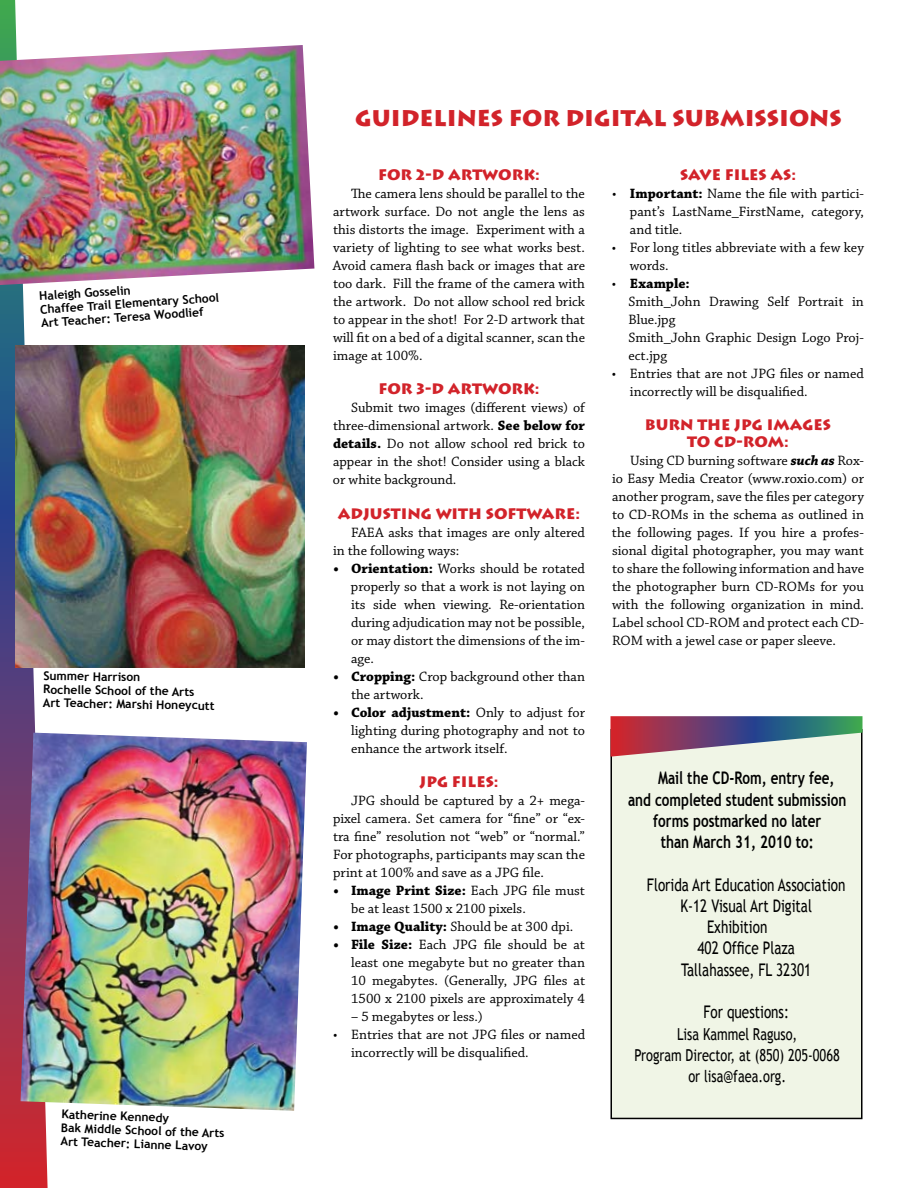
<style>
.page{position:relative;width:918px;height:1188px;background:#fff}
.page>*{position:absolute;margin:0;border:0;box-sizing:border-box;transform-origin:0 0}
.t1{font:900 22.5px "Lithos";color:#d2232a}
.t2{font:17.4px "Trebuchet MS";color:#000;scale:.78 1}
.t3{font:700 17.4px "Trebuchet MS";color:#000;scale:.78 1}
.t4{font:16.5px/21.3px "Trebuchet MS";color:#000;text-align:center;scale:.78 1}
.t5{font:900 15px/16.5px "Lithos";color:#d2232a;text-align:center}
.t6{font:14.25px/18px "Chaparral Pro";color:#000;text-align:justify}
.t7{font:700 12px/13.5px "Trebuchet MS";color:#000}
.s1{font-weight:700}
.s2{font-weight:700;font-style:italic}
</style>
<div class="page">
<div style="left:611px;top:730px;width:251px;height:388px;background:#f0f5e6"></div>
<div style="left:610px;top:729px;width:252px;height:390px;border:2px solid #000"></div>
<svg style="left:0;top:0;width:48px;height:1188px;background:#855b79"></svg>
<svg style="left:610px;top:716px;width:252px;height:41px"></svg>
<img style="left:0;top:45px;width:314px;height:240px">
<img style="left:16px;top:345px;width:288px;height:322px">
<img style="left:21px;top:733px;width:286px;height:378px">
<p class="t7" style="left:39px;top:289px;width:184px;rotate:-4deg">Haleigh Gosselin<br>Chaffee TrailElementary School<br>Art Teacher: Teresa Woodlief</p>
<p class="t7" style="left:44px;top:669px;width:176px;rotate:1deg">Summer Harrison<br>Rochelle Schoolof the Arts<br>Art Teacher: Marshi Honeycutt</p>
<p class="t7" style="left:62px;top:1107px;width:166px;rotate:2deg">Katherine Kennedy<br>Bak Middle Schoolof the Arts<br>Art Teacher: Lianne Lavoy</p>
<h1 class="t1" style="left:355px;top:104px;width:488px">GUIDELINES FOR DIGITAL SUBMISSIONS</h1>
<p class="t5" style="left:378px;top:166px;width:163px">FOR 2-D ARTWORK:</p>
<p class="t6" style="left:333px;top:185px;width:254px;text-indent:18px">The camera lens should be parallel to the artwork surface. Do not angle the lens as this distorts the image. Experiment with a variety of lighting to see what works best.<br>Avoid camera flash back or images that are too dark. Fill the frame of the camera with the artwork. Do not allow school red brick to appear in the shot! For 2-D artwork that will fit on a bed of a digital scanner, scan the image at 100%.</p>
<p class="t5" style="left:378px;top:381px;width:163px">FOR 3-D ARTWORK:</p>
<p class="t6" style="left:333px;top:399px;width:254px;text-indent:18px">Submit two images (different views) of three-dimensional artwork. <span class="s1">See below for details.</span> Do not allow school red brick to appear in the shot! Consider using a black or white background.</p>
<p class="t5" style="left:338px;top:505px;width:244px">ADJUSTING WITH SOFTWARE:</p>
<p class="t6" style="left:333px;top:524px;width:253px;text-indent:18px">FAEA asks that images are only altered in the following ways:</p>
<p class="t6" style="left:351px;top:560px;width:236px;text-indent:-18px"><span class="s1">• Orientation:</span> Works should be rotated properly so that a work is not laying on its side when viewing. Re-orientation during adjudication may not be possible, or may distort the dimensions of the im&shy;age.</p>
<p class="t6" style="left:351px;top:668px;width:235px;text-indent:-18px"><span class="s1">• Cropping:</span> Crop background other than the artwork.</p>
<p class="t6" style="left:351px;top:704px;width:235px;text-indent:-18px"><span class="s1">• Color adjustment:</span> Only to adjust for lighting during photography and not to enhance the artwork itself.</p>
<p class="t5" style="left:419px;top:774px;width:81px">JPG FILES:</p>
<p class="t6" style="left:333px;top:792px;width:254px;text-indent:18px">JPG should be captured by a 2+ mega&shy;pixel camera. Set camera for “fine” or “ex&shy;tra fine” resolution not “web” or “normal.” For photographs, participants may scan the print at 100% and save as a JPG file.</p>
<p class="t6" style="left:351px;top:882px;width:235px;text-indent:-18px"><span class="s1">• Image Print Size:</span> Each JPG file must be at least 1500 x 2100 pixels.</p>
<p class="t6" style="left:333px;top:918px;width:242px"><span class="s1">• Image Quality:</span> Should be at 300 dpi.</p>
<p class="t6" style="left:351px;top:936px;width:236px;text-indent:-18px"><span class="s1">• File Size:</span> Each JPG file should be at least one megabyte but no greater than 10 megabytes. (Generally, JPG files at 1500 x 2100 pixels are approximately 4</p>
<p class="t6" style="left:351px;top:1008px;width:133px">– 5 megabytes or less.)</p>
<p class="t6" style="left:351px;top:1026px;width:235px;text-indent:-18px">• Entries that are not JPG files or named incorrectly will be disqualified.</p>
<p class="t5" style="left:680px;top:166px;width:117px">SAVE FILES AS:</p>
<p class="t6" style="left:630px;top:185px;width:236px;text-indent:-18px">• <span class="s1">Important:</span> Name the file with partici&shy;pant’s LastName_FirstName, category, and title.</p>
<p class="t6" style="left:630px;top:239px;width:235px;text-indent:-18px">• For long titles abbreviate with a few key words.</p>
<p class="t6" style="left:628px;top:275px;width:237px;text-align:left;text-indent:-16px">• <span class="s1">Example:<br></span>Smith_John Drawing Self Portrait in<br>Blue.jpg<br>Smith_John Graphic Design Logo Proj&shy;ect.jpg</p>
<p class="t6" style="left:630px;top:365px;width:235px;text-indent:-18px">• Entries that are not JPG files or named incorrectly will be disqualified.</p>
<p class="t5" style="left:645px;top:417px;width:188px">BURN THE JPG IMAGES<br>TO CD-ROM:</p>
<p class="t6" style="left:612px;top:452px;width:254px;text-indent:18px">Using CD burning software <span class="s2">such as</span> Rox&shy;io Easy Media Creator (www.roxio.com) or another program, save the files per category to CD-ROMs in the schema as outlined in the following pages. If you hire a profes&shy;sional digital photographer, you may want to share the following information and have the photographer burn CD-ROMs for you with the following organization in mind.<br>Label school CD-ROM and protect each CD-ROM with a jewel case or paper sleeve.</p>
<p class="t3" style="left:658px;top:767px;width:228px">Mail the CD-Rom, entry fee,</p>
<p class="t3" style="left:628px;top:789px;width:282px">and completed student submission</p>
<p class="t3" style="left:653px;top:810px;width:217px">forms postmarked no later</p>
<p class="t3" style="left:661px;top:831px;width:198px">than March 31, 2010 to:</p>
<p class="t2" style="left:647px;top:874px;width:256px">Florida Art Education Association</p>
<p class="t2" style="left:680px;top:896px;width:170px">K-12 Visual Art Digital</p>
<p class="t2" style="left:707px;top:917px;width:79px">Exhibition</p>
<p class="t2" style="left:698px;top:938px;width:126px">402 Office Plaza</p>
<p class="t2" style="left:681px;top:959px;width:169px">Tallahassee, FL 32301</p>
<p class="t2" style="left:703px;top:1002px;width:111px">For questions:</p>
<p class="t4" style="left:635px;top:1023px;width:264px">Lisa Kammel Raguso,<br>Program Director, at (850) 205-0068 or lisa@faea.org.</p>
</div>
